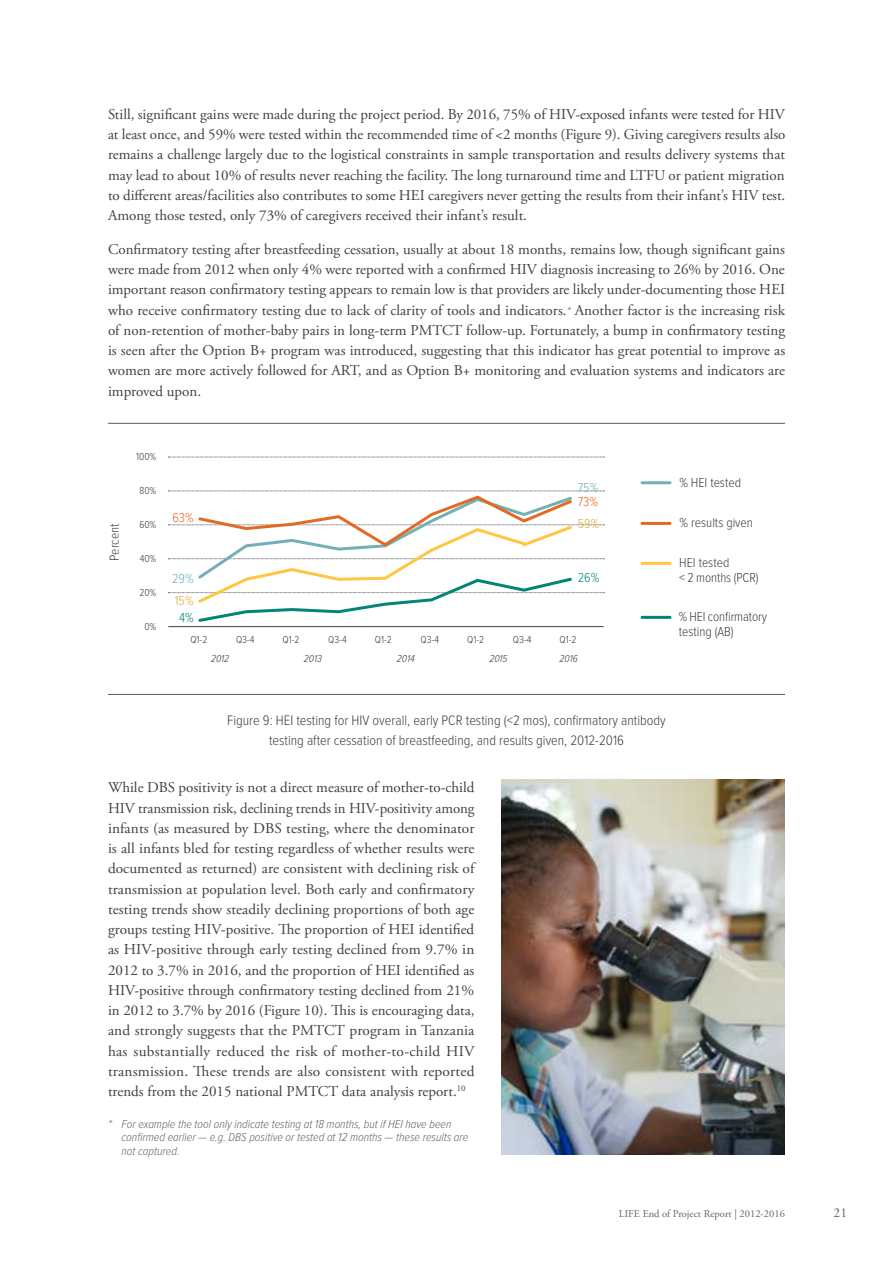
<style>
.page{position:relative;width:893px;height:1263px;background:#fff}
.page>*{position:absolute;margin:0;border:0;box-sizing:border-box;transform-origin:0 0}
.t1{font:15px/20.2px "Adobe Garamond Pro";color:#414042;text-align:justify}
.t2{font:300 14.25px/20.2px "Proxima Nova Cond";color:#414042;text-align:center}
.t3{font:300 13.5px/15px "Proxima Nova Cond";color:#414042}
.t4{font:300 13.5px "Proxima Nova Cond";color:#dcad39}
.t5{font:300 13.5px "Proxima Nova Cond";color:#e36a23}
.t6{font:300 13.5px "Proxima Nova Cond";color:#73afb7}
.t7{font:300 13.5px "Proxima Nova Cond";color:#008576}
.t8{font:13.5px "Adobe Garamond Pro";color:#636466}
.t9{font:italic 300 12px/13.5px "Proxima Nova Cond";color:#636466}
.t10{font:300 10.5px "Proxima Nova Cond";color:#414042}
.t11{font:10.5px "Adobe Garamond Pro";color:#636466}
.t12{font:italic 300 10.5px "Proxima Nova Cond";color:#414042}
.s1{font-family:"Proxima Nova Cond";font-weight:300;font-style:italic;font-size:12px;color:#636466}
</style>
<div class="page">
<hr style="left:108px;top:694px;width:677px;height:1px;background:#58595b">
<hr style="left:108px;top:423px;width:677px;height:1px;background:#58595b">
<img style="left:501px;top:779px;width:284px;height:376px">
<hr style="left:642px;top:616px;width:28px;height:3px;background:#008576">
<hr style="left:168px;top:626px;width:436px;height:1px;background:#414042">
<svg style="left:168px;top:457px;width:437px;height:1px"></svg>
<hr style="left:642px;top:481px;width:28px;height:3px;background:#73afb7">
<hr style="left:642px;top:522px;width:28px;height:3px;background:#e36a23">
<hr style="left:642px;top:562px;width:28px;height:3px;background:#ffc641">
<svg style="left:168px;top:491px;width:437px;height:131px"></svg>
<p class="t1" style="left:108px;top:105px;width:679px">Still, significant gains were made during the project period. By 2016, 75% of HIV-exposed infants were tested for HIV at least once, and 59% were tested within the recommended time of &lt;2 months (Figure 9). Giving caregivers results also remains a challenge largely due to the logistical constraints in sample transportation and results delivery systems that may lead to about 10% of results never reaching the facility. The long turnaround time and LTFU or patient migration to different areas/facilities also contributes to some HEI caregivers never getting the results from their infant’s HIV test.<br>Among those tested, only 73% of caregivers received their infant’s result.</p>
<p class="t1" style="left:108px;top:240px;width:679px">Confirmatory testing after breastfeeding cessation, usually at about 18 months, remains low, though significant gains were made from 2012 when only 4% were reported with a confirmed HIV diagnosis increasing to 26% by 2016. One important reason confirmatory testing appears to remain low is that providers are likely under-documenting those HEI who receive confirmatory testing due to lack of clarity of tools and indicators.<span class="s1">*</span> Another factor is the increasing risk of non-retention of mother-baby pairs in long-term PMTCT follow-up. Fortunately, a bump in confirmatory testing is seen after the Option B+ program was introduced, suggesting that this indicator has great potential to improve as women are more actively followed for ART, and as Option B+ monitoring and evaluation systems and indicators are improved upon.</p>
<p class="t3" style="left:107px;top:561px;width:39px;rotate:-90deg">Percent</p>
<p class="t10" style="left:136px;top:451px;width:22px">100%</p>
<p class="t10" style="left:139px;top:485px;width:18px">80%</p>
<p class="t10" style="left:139px;top:519px;width:19px">60%</p>
<p class="t10" style="left:140px;top:552px;width:18px">40%</p>
<p class="t10" style="left:139px;top:586px;width:18px">20%</p>
<p class="t10" style="left:144px;top:620px;width:14px">0%</p>
<p class="t6" style="left:578px;top:480px;width:22px">75%</p>
<p class="t5" style="left:172px;top:510px;width:23px">63%</p>
<p class="t6" style="left:172px;top:571px;width:23px">29%</p>
<p class="t4" style="left:175px;top:593px;width:20px">15%</p>
<p class="t7" style="left:179px;top:610px;width:16px">4%</p>
<p class="t5" style="left:578px;top:494px;width:22px">73%</p>
<p class="t4" style="left:578px;top:516px;width:23px">59%</p>
<p class="t7" style="left:578px;top:570px;width:23px">26%</p>
<p class="t10" style="left:190px;top:633px;width:19px">Q1-2</p>
<p class="t10" style="left:236px;top:633px;width:20px">Q3-4</p>
<p class="t10" style="left:283px;top:633px;width:19px">Q1-2</p>
<p class="t10" style="left:328px;top:633px;width:20px">Q3-4</p>
<p class="t10" style="left:375px;top:633px;width:19px">Q1-2</p>
<p class="t10" style="left:421px;top:633px;width:20px">Q3-4</p>
<p class="t10" style="left:467px;top:633px;width:19px">Q1-2</p>
<p class="t10" style="left:513px;top:633px;width:20px">Q3-4</p>
<p class="t10" style="left:560px;top:633px;width:19px">Q1-2</p>
<p class="t12" style="left:211px;top:652px;width:20px">2012</p>
<p class="t12" style="left:304px;top:652px;width:20px">2013</p>
<p class="t12" style="left:397px;top:652px;width:19px">2014</p>
<p class="t12" style="left:489px;top:652px;width:20px">2015</p>
<p class="t12" style="left:559px;top:652px;width:20px">2016</p>
<p class="t3" style="left:679px;top:475px;width:63px">% HEI tested</p>
<p class="t3" style="left:680px;top:516px;width:75px">% results given</p>
<p class="t3" style="left:679px;top:556px;width:81px">HEI tested<br>&lt; 2 months (PCR)</p>
<p class="t3" style="left:679px;top:610px;width:90px">% HEI confirmatory testing (AB)</p>
<p class="t2" style="left:227px;top:710px;width:440px">Figure 9: HEI testing for HIV overall, early PCR testing (&lt;2 mos), confirmatory antibody testing after cessation of breastfeeding, and results given, 2012-2016</p>
<p class="t1" style="left:108px;top:778px;width:368px">While DBS positivity is not a direct measure of mother-to-child HIV transmission risk, declining trends in HIV-positivity among infants (as measured by DBS testing, where the denominator is all infants bled for testing regardless of whether results were documented as returned) are consistent with declining risk of transmission at population level. Both early and confirmatory testing trends show steadily declining proportions of both age groups testing HIV-positive. The proportion of HEI identified as HIV-positive through early testing declined from 9.7% in 2012 to 3.7% in 2016, and the proportion of HEI identified as HIV-positive through confirmatory testing declined from 21% in 2012 to 3.7% by 2016 (Figure 10). This is encouraging data, and strongly suggests that the PMTCT program in Tanzania has substantially reduced the risk of mother-to-child HIV transmission. These trends are also consistent with reported trends from the 2015 national PMTCT data analysis report.<sup>10</sup></p>
<p class="t9" style="left:122px;top:1117px;width:348px;text-indent:-14px">* For example the tool only indicate testing at 18 months, but if HEI have been confirmed earlier — e.g. DBS positive or tested at 12 months — these results are not captured.</p>
<p class="t11" style="left:619px;top:1207px;width:168px">LIFE End of Project Report | 2012-2016</p>
<p class="t8" style="left:834px;top:1205px;width:15px">21</p>
</div>
